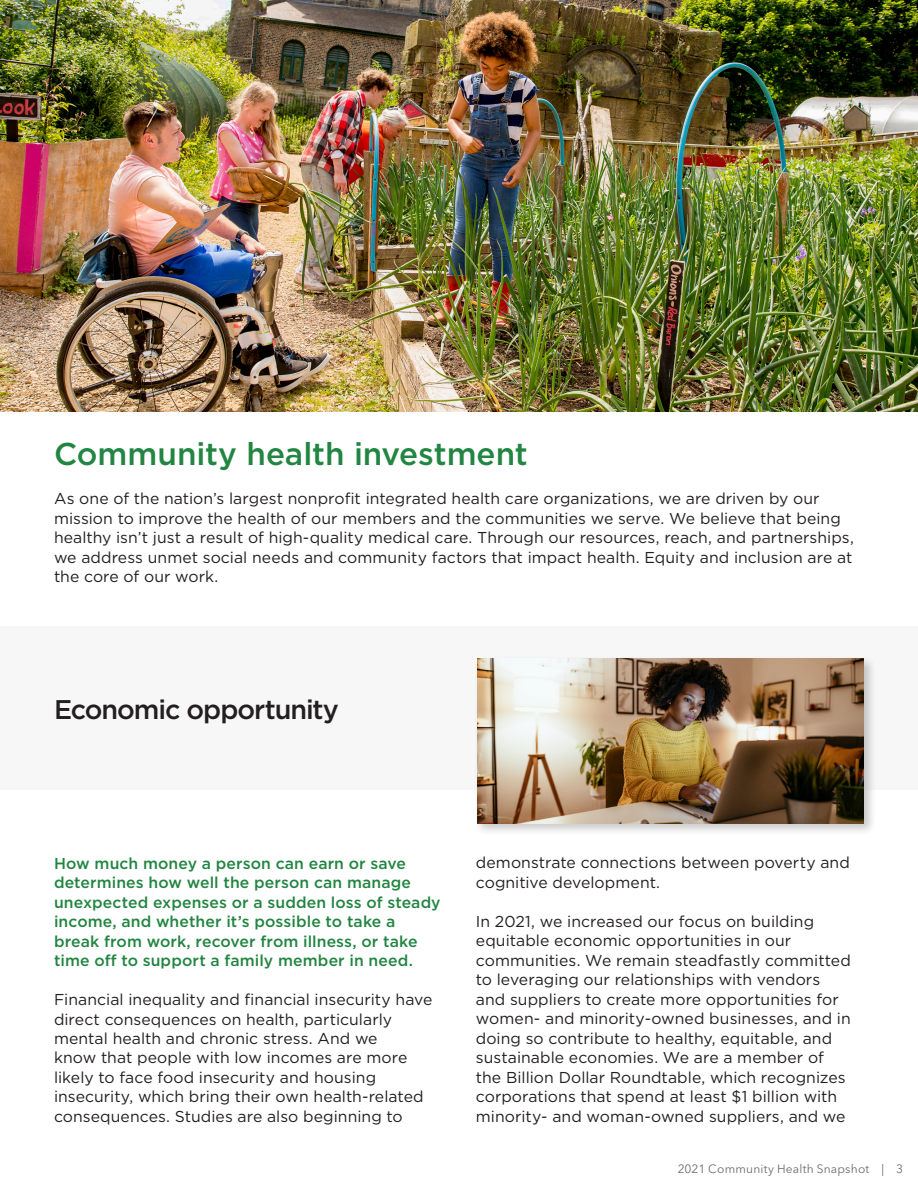
<style>
.page{position:relative;width:918px;height:1188px;background:#fff}
.page>*{position:absolute;margin:0;border:0;box-sizing:border-box;transform-origin:0 0}
.t1{font:500 31.5px "Gotham";letter-spacing:-.005em;color:#228541}
.t2{font:500 27px "Gotham";letter-spacing:-.04em;color:#231f20}
.t3{font:15.75px/19.5px "Gotham";letter-spacing:.005em;color:#231f20}
.t4{font:500 15.75px/19.5px "Gotham";letter-spacing:.005em;color:#228541}
.t5{font:12px "Avenir Next LT Pro";letter-spacing:.015em;color:#6c6d70}
</style>
<div class="page">
<div style="left:0;top:626px;width:918px;height:163px;background:#f7f7f7"></div>
<img style="left:0;top:0;width:918px;height:411px">
<div style="left:474px;top:655px;width:403px;height:181px;background:#231f20;opacity:.25"></div>
<img style="left:477px;top:659px;width:387px;height:164px">
<h2 class="t1" style="left:54px;top:433px;width:475px">Community health investment</h2>
<p class="t3" style="left:54px;top:488px;width:801px">As one of the nation’s largest nonprofit integrated health care organizations, we are driven by our mission to improve the health of our members and the communities we serve. We believe that being healthy isn’t just a result of high-quality medical care. Through our resources, reach, and partnerships, we address unmet social needs and community factors that impact health. Equity and inclusion are at the core of our work.</p>
<h3 class="t2" style="left:54px;top:692px;width:286px">Economic opportunity</h3>
<p class="t4" style="left:54px;top:853px;width:388px">How much money a person can earn or save determines how well the person can manage unexpected expenses or a sudden loss of steady income, and whether it’s possible to take a break from work, recover from illness, or take time off to support a family member in need.</p>
<p class="t3" style="left:54px;top:989px;width:380px">Financial inequality and financial insecurity have direct consequences on health, particularly mental health and chronic stress. And we<br>know that people with low incomes are more likely to face food insecurity and housing insecurity, which bring their own health-related consequences. Studies are also beginning to</p>
<p class="t3" style="left:476px;top:853px;width:376px">demonstrate connections between poverty and cognitive development.</p>
<p class="t3" style="left:476px;top:911px;width:377px">In 2021, we increased our focus on building equitable economic opportunities in our communities. We remain steadfastly committed to leveraging our relationships with vendors and suppliers to create more opportunities for women- and minority-owned businesses, and in doing so contribute to healthy, equitable, and sustainable economies. We are a member of the Billion Dollar Roundtable, which recognizes corporations that spend at least $1 billion with minority- and woman-owned suppliers, and we</p>
<p class="t5" style="left:678px;top:1161px;width:227px">2021 Community Health Snapshot | 3</p>
</div>
